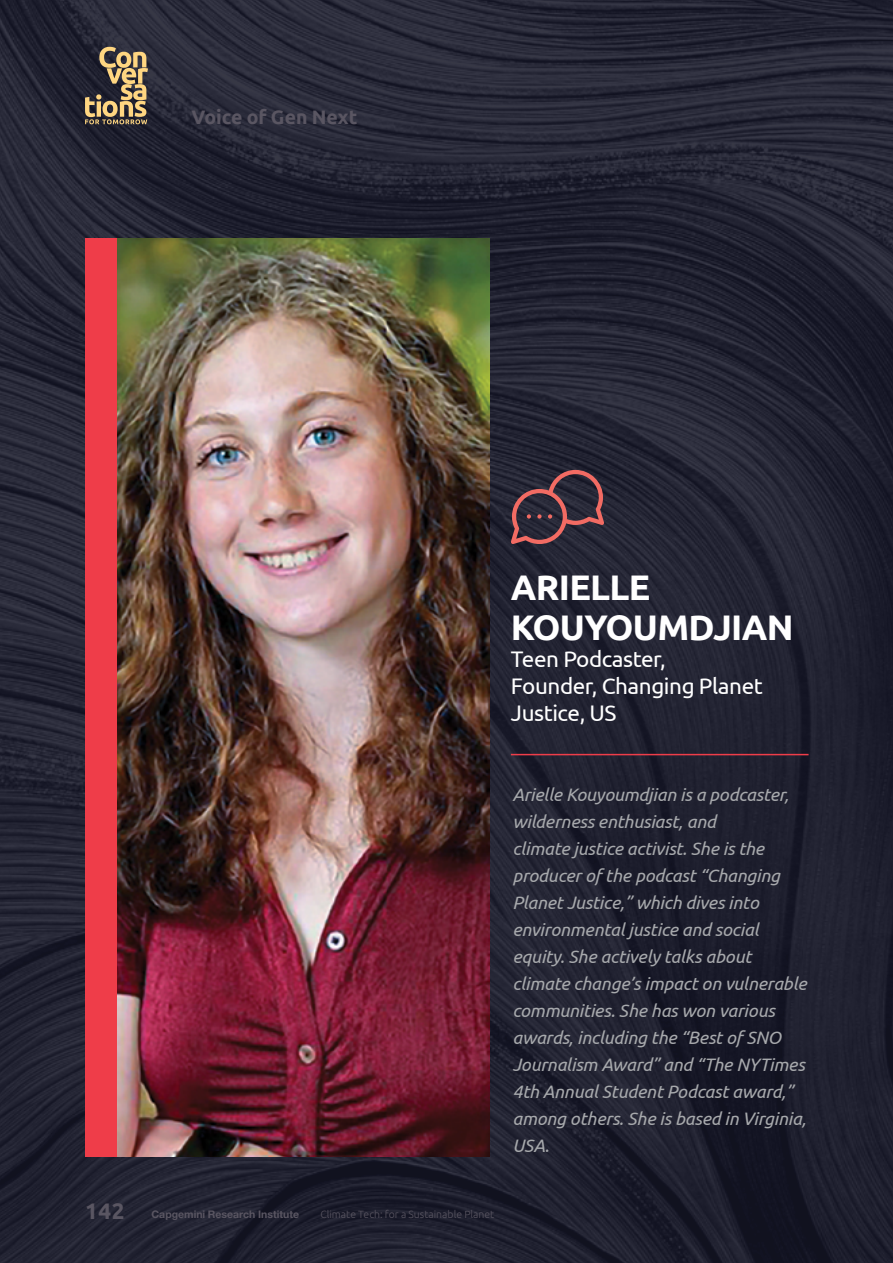
<style>
.page{position:relative;width:893px;height:1263px;background:#fff}
.page>*{position:absolute;margin:0;border:0;box-sizing:border-box;transform-origin:0 0}
.t1{font:700 35.55px/40px "Ubuntu";letter-spacing:-.02em;color:#fff}
.t2{font:22.5px/27px "Ubuntu";letter-spacing:-.02em;color:#fff}
.t3{font:700 19.5px "Ubuntu";color:#5a5662}
.t4{font:italic 18px/27px "Ubuntu";letter-spacing:-.01em;color:#a7a9ac}
.t5{font:300 10.5px "Ubuntu";color:#5a5662}
.t6{font:700 10.5px "Helvetica Neue LT Std";color:#5a5662}
.s1{font-family:"Ubuntu";font-size:22.5px}
</style>
<div class="page">
<img style="left:0;top:0;width:893px;height:1263px">
<img style="left:117px;top:238px;width:372px;height:919px">
<div style="left:85px;top:238px;width:32px;height:919px;background:#ef3d49"></div>
<hr style="left:511px;top:754px;width:298px;height:1px;background:#ef3d49">
<svg style="left:85px;top:47px;width:63px;height:77px"></svg>
<svg style="left:511px;top:470px;width:93px;height:74px"></svg>
<p class="t3" style="left:191px;top:106px;width:167px">Voice of Gen Next</p>
<h1 class="t1" style="left:511px;top:567px;width:284px">ARIELLE<br>KOUYOUMDJIAN</h1>
<p class="t2" style="left:511px;top:645px;width:253px">Teen Podcaster,<br>Founder, Changing Planet<br>Justice, US</p>
<p class="t4" style="left:512px;top:780px;width:296px">Arielle Kouyoumdjian is a podcaster, wilderness enthusiast, and<br>climate justice activist. She is the producer of the podcast “Changing<br>Planet Justice,” which dives into environmental justice and social equity. She actively talks about climate change’s impact on vulnerable communities. She has won various awards, including the “Best of SNO<br>Journalism Award” and “The NYTimes<br>4th Annual Student Podcast award,” among others. She is based in Virginia,<br>USA.</p>
<p class="t6" style="left:85px;top:1207px;width:216px"><span class="s1">142</span> Capgemini Research Institute</p>
<p class="t5" style="left:320px;top:1208px;width:176px">Climate Tech: for a Sustainable Planet</p>
</div>
